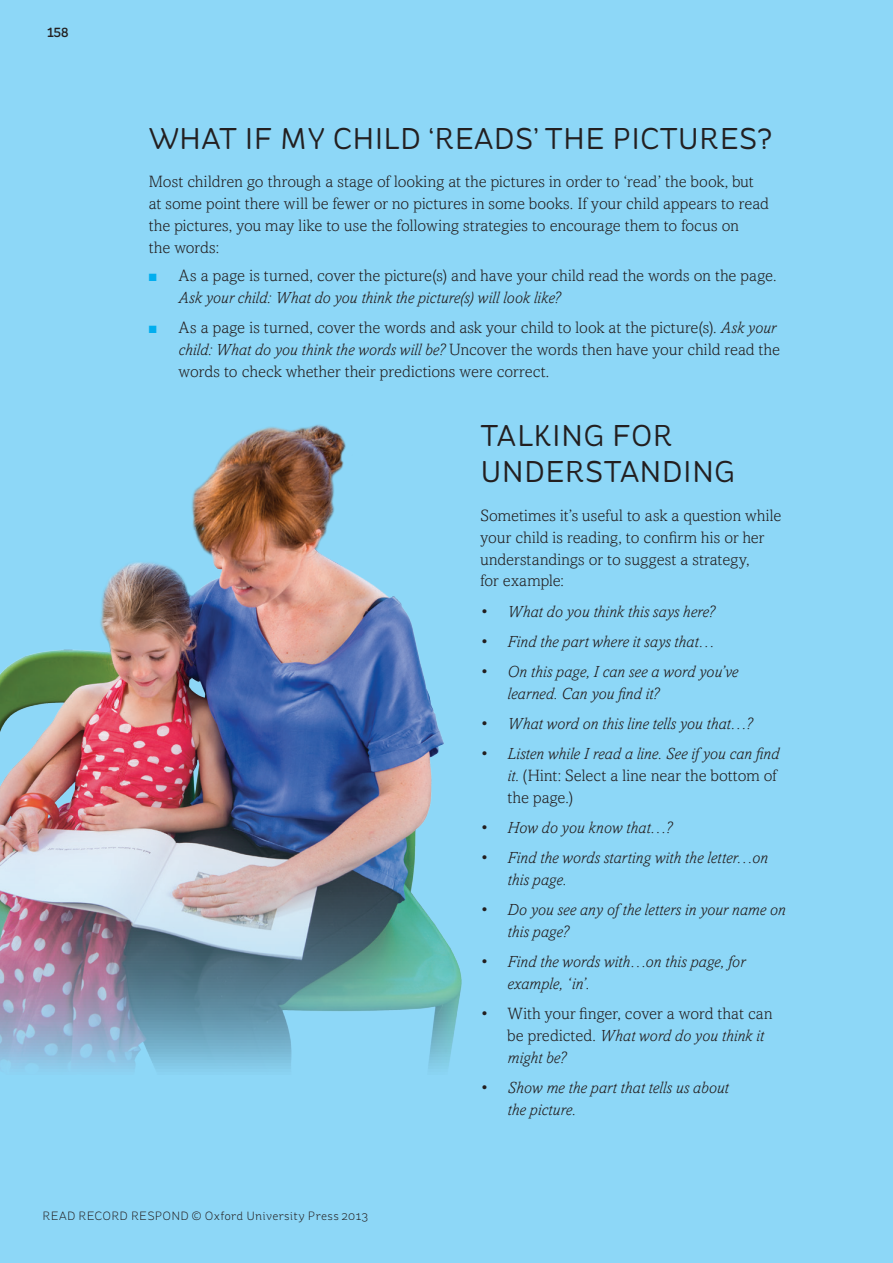
<style>
.page{position:relative;width:893px;height:1263px;background:#8dd7f7}
.page>*{position:absolute;margin:0;border:0;box-sizing:border-box;transform-origin:0 0}
.t1{font:30px/36px "St Ryde";letter-spacing:.01em;color:#231f20}
.t2{font:300 16.5px/21.8px "Amasis MT Std";letter-spacing:.005em;color:#231f20}
.t3{font:italic 300 16.5px/21.8px "Amasis MT Std";color:#231f20}
.t4{font:500 13.5px "St Ryde";color:#231f20}
.t5{font:300 12px "St Ryde";letter-spacing:.02em;color:#231f20}
.s1{color:#00aeef}
.s2{font-style:italic}
.s3{font-style:normal}
</style>
<div class="page">
<img style="left:0;top:424px;width:462px;height:645px">
<p class="t4" style="left:47px;top:24px;width:23px">158</p>
<h1 class="t1" style="left:149px;top:120px;width:625px">WHAT IF MY CHILD ‘READS’ THE PICTURES?</h1>
<p class="t2" style="left:149px;top:171px;width:621px">Most children go through a stage of looking at the pictures in order to ‘read’ the book, but at some point there will be fewer or no pictures in some books. If your child appears to read the pictures, you may like to use the following strategies to encourage them to focus on<br>the words:</p>
<p class="t2" style="left:179px;top:265px;width:599px;text-indent:-30px"><span class="s1">■</span> As a page is turned, cover the picture(s) and have your child read the words on the page.<br><span class="s2">Ask your child: What do you think the picture(s) will look like?</span></p>
<p class="t2" style="left:179px;top:317px;width:603px;text-indent:-30px"><span class="s1">■</span> As a page is turned, cover the words and ask your child to look at the picture(s). <span class="s2">Ask your child: What do you think the words will be?</span> Uncover the words then have your child read the words to check whether their predictions were correct.</p>
<h1 class="t1" style="left:480px;top:418px;width:256px">TALKING FOR<br>UNDERSTANDING</h1>
<p class="t2" style="left:480px;top:505px;width:302px">Sometimes it’s useful to ask a question while your child is reading, to confirm his or her understandings or to suggest a strategy,<br>for example:</p>
<p class="t3" style="left:480px;top:600px;width:236px"><span class="s3">•</span> What do you think this says here?</p>
<p class="t3" style="left:480px;top:631px;width:235px"><span class="s3">•</span> Find the part where it says that…</p>
<p class="t3" style="left:507px;top:661px;width:232px;text-indent:-27px"><span class="s3">•</span> On this page, I can see a word you’ve learned. Can you find it?</p>
<p class="t3" style="left:480px;top:713px;width:273px"><span class="s3">•</span> What word on this line tells you that…?</p>
<p class="t2" style="left:507px;top:743px;width:273px;text-indent:-27px">• <span class="s2">Listen while I read a line. See if you can find it.</span> (Hint: Select a line near the bottom of the page.)</p>
<p class="t3" style="left:480px;top:817px;width:193px"><span class="s3">•</span> How do you know that…?</p>
<p class="t3" style="left:507px;top:847px;width:262px;text-indent:-27px"><span class="s3">•</span> Find the words starting with the letter…on this page.</p>
<p class="t3" style="left:507px;top:899px;width:280px;text-indent:-27px"><span class="s3">•</span> Do you see any of the letters in your name on this page?</p>
<p class="t3" style="left:507px;top:951px;width:239px;text-indent:-27px"><span class="s3">•</span> Find the words with…on this page, for example, ‘in’.</p>
<p class="t2" style="left:507px;top:1003px;width:266px;text-indent:-27px">• With your finger, cover a word that can be predicted. <span class="s2">What word do you think it might be?</span></p>
<p class="t3" style="left:507px;top:1077px;width:223px;text-indent:-27px"><span class="s3">•</span> Show me the part that tells us about the picture.</p>
<p class="t5" style="left:43px;top:1209px;width:327px">READ RECORD RESPOND © Oxford University Press 2013</p>
</div>
